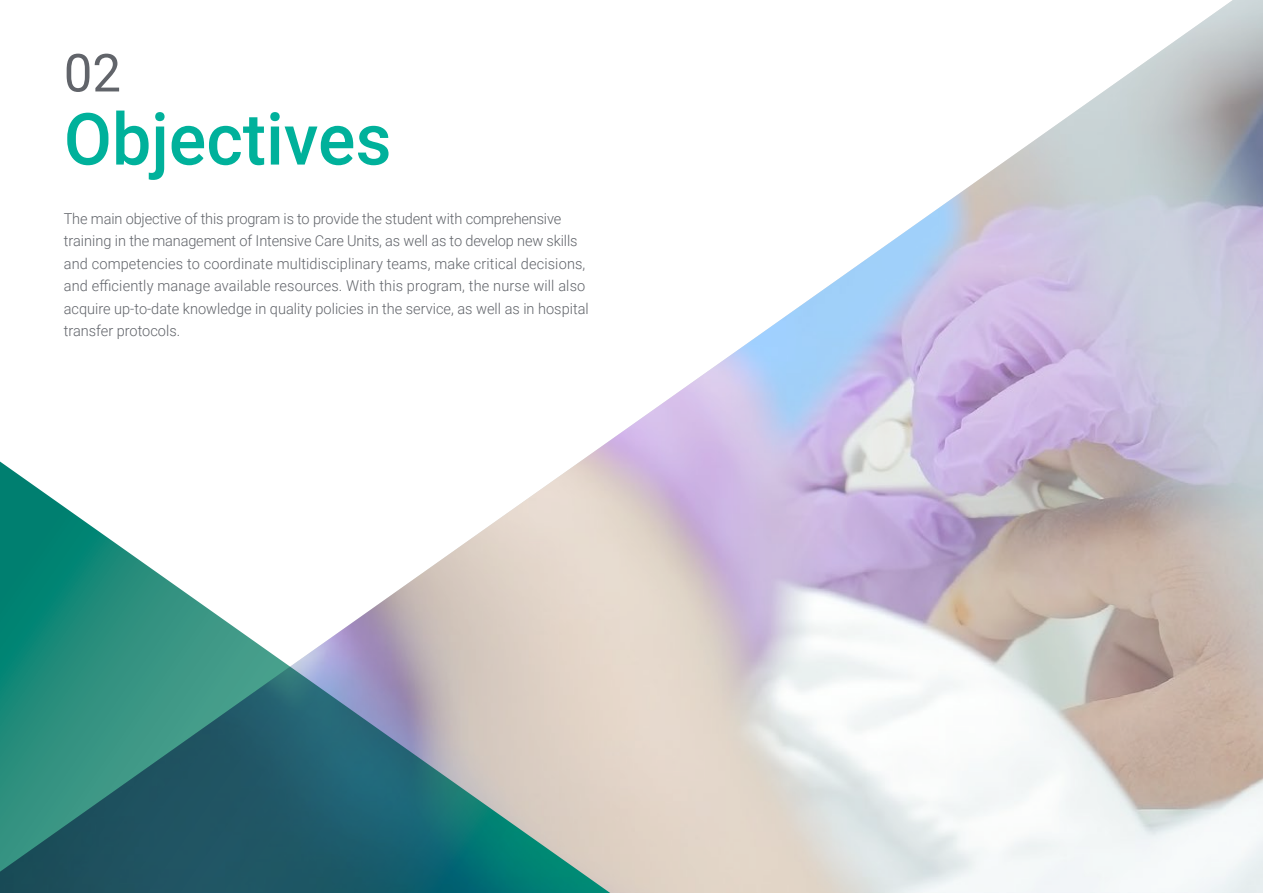
<style>
.page{position:relative;width:1263px;height:893px;background:#fff}
.page>*{position:absolute;margin:0;border:0;box-sizing:border-box;transform-origin:0 0}
.t1{font:500 72px "Roboto";color:#00b19b}
.t2{font:52.5px "Roboto";color:#61646a}
.t3{font:300 15px/22.5px "Roboto";color:#61646a}
</style>
<div class="page">
<img style="left:602px;top:0;width:661px;height:893px">
<svg style="left:0;top:446px;width:640px;height:447px"></svg>
<h2 class="t2" style="left:64px;top:36px;width:59px">02</h2>
<h1 class="t1" style="left:64px;top:89px;width:329px">Objectives</h1>
<p class="t3" style="left:64px;top:207px;width:526px">The main objective of this program is to provide the student with comprehensive training in the management of Intensive Care Units, as well as to develop new skills and competencies to coordinate multidisciplinary teams, make critical decisions, and efficiently manage available resources. With this program, the nurse will also acquire up-to-date knowledge in quality policies in the service, as well as in hospital transfer protocols.</p>
</div>
